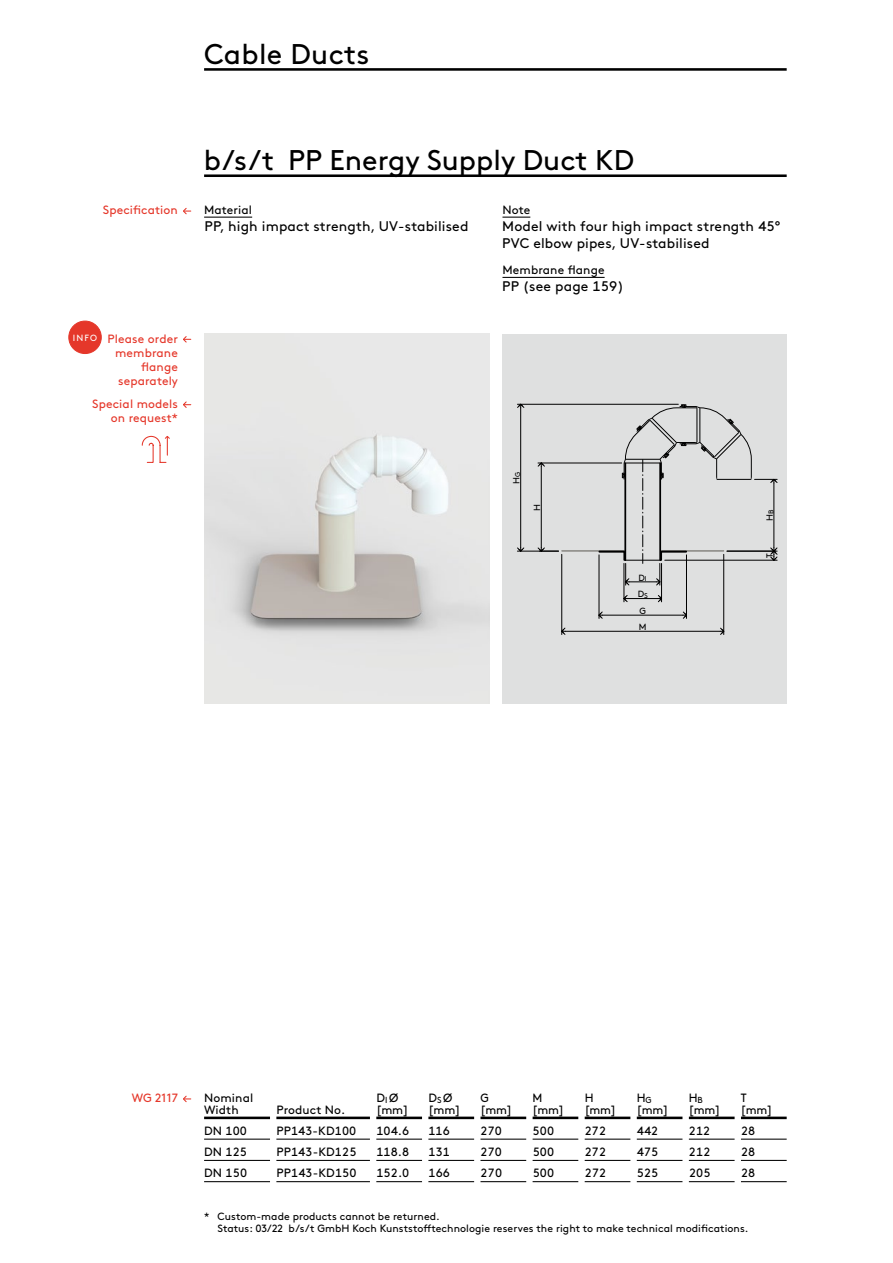
<style>
.page{position:relative;width:893px;height:1263px;background:#fff}
.page>*{position:absolute;margin:0;border:0;box-sizing:border-box;transform-origin:0 0}
.t1{font:28.5px "Brown Pro";color:#000}
.t2{font:13.95px/17.2px "Brown Pro";letter-spacing:.01em;color:#000}
.t3{font:12px/12px "Brown Pro";letter-spacing:.01em;color:#000}
.t4{font:12px/14.2px "Brown Pro";letter-spacing:.01em;color:#e5372a;text-align:right}
.t5{font:12px/12px "Brown Pro";letter-spacing:.01em;color:#000;scale:.96 1}
.t6{font:10.5px/12.8px "Brown Pro";letter-spacing:.005em;color:#000}
.t7{font:9px/16px "Brown Pro";color:#000}
.t8{font:9px "Brown Pro";color:#fff}
.s1{font-size:7.05px}
.s2{color:#fff}
</style>
<div class="page">
<div style="left:502px;top:334px;width:285px;height:369px;background:#dfe0e0"></div>
<hr style="left:599px;top:555px;width:1px;height:63px;background:#000">
<hr style="left:686px;top:555px;width:1px;height:63px;background:#000">
<hr style="left:603px;top:615px;width:80px;height:1px;background:#000">
<svg style="left:599px;top:611px;width:4px;height:8px"></svg>
<svg style="left:683px;top:612px;width:4px;height:7px"></svg>
<hr style="left:561px;top:554px;width:1px;height:80px;background:#000">
<hr style="left:723px;top:554px;width:1px;height:80px;background:#000">
<hr style="left:565px;top:631px;width:155px;height:1px;background:#000">
<svg style="left:561px;top:628px;width:4px;height:7px"></svg>
<svg style="left:720px;top:628px;width:4px;height:7px"></svg>
<hr style="left:517px;top:551px;width:41px;height:1px;background:#000">
<hr style="left:517px;top:404px;width:161px;height:1px;background:#000">
<hr style="left:520px;top:408px;width:1px;height:139px;background:#000">
<svg style="left:517px;top:547px;width:7px;height:4px"></svg>
<svg style="left:517px;top:404px;width:7px;height:4px"></svg>
<hr style="left:624px;top:563px;width:1px;height:39px;background:#000">
<hr style="left:661px;top:563px;width:1px;height:39px;background:#000">
<hr style="left:627px;top:598px;width:31px;height:1px;background:#000">
<svg style="left:623px;top:595px;width:5px;height:7px"></svg>
<svg style="left:658px;top:595px;width:4px;height:7px"></svg>
<svg style="left:538px;top:404px;width:239px;height:181px"></svg>
<img style="left:204px;top:334px;width:285px;height:369px">
<hr style="left:204px;top:68px;width:583px;height:3px;background:#000">
<hr style="left:204px;top:217px;width:48px;height:1px;background:#000">
<svg style="left:502px;top:217px;width:28px;height:1px"></svg>
<hr style="left:502px;top:277px;width:103px;height:1px;background:#000">
<svg style="left:183px;top:207px;width:8px;height:8px"></svg>
<svg style="left:183px;top:336px;width:8px;height:7px"></svg>
<svg style="left:183px;top:401px;width:8px;height:7px"></svg>
<svg style="left:141px;top:435px;width:29px;height:28px"></svg>
<div style="left:69px;top:321px;width:32px;height:33px;background:#e5372a;border-radius:50%"></div>
<div style="left:69px;top:321px;width:32px;height:33px;border:1px solid #e5372a;border-radius:50%"></div>
<hr style="left:204px;top:174px;width:583px;height:3px;background:#000">
<hr style="left:204px;top:1116px;width:66px;height:3px;background:#000">
<hr style="left:276px;top:1116px;width:94px;height:3px;background:#000">
<hr style="left:376px;top:1116px;width:46px;height:3px;background:#000">
<hr style="left:428px;top:1116px;width:46px;height:3px;background:#000">
<hr style="left:480px;top:1116px;width:46px;height:3px;background:#000">
<hr style="left:533px;top:1116px;width:45px;height:3px;background:#000">
<hr style="left:585px;top:1116px;width:45px;height:3px;background:#000">
<hr style="left:637px;top:1116px;width:45px;height:3px;background:#000">
<hr style="left:689px;top:1116px;width:46px;height:3px;background:#000">
<hr style="left:741px;top:1116px;width:46px;height:3px;background:#000">
<hr style="left:204px;top:1138px;width:66px;height:2px;background:#000">
<hr style="left:276px;top:1138px;width:94px;height:2px;background:#000">
<hr style="left:376px;top:1138px;width:46px;height:2px;background:#000">
<hr style="left:428px;top:1138px;width:46px;height:2px;background:#000">
<hr style="left:480px;top:1138px;width:46px;height:2px;background:#000">
<hr style="left:533px;top:1138px;width:45px;height:2px;background:#000">
<hr style="left:585px;top:1138px;width:45px;height:2px;background:#000">
<hr style="left:637px;top:1138px;width:45px;height:2px;background:#000">
<hr style="left:689px;top:1138px;width:46px;height:2px;background:#000">
<hr style="left:741px;top:1138px;width:46px;height:2px;background:#000">
<hr style="left:204px;top:1160px;width:66px;height:1px;background:#000">
<hr style="left:276px;top:1160px;width:94px;height:1px;background:#000">
<hr style="left:376px;top:1160px;width:46px;height:1px;background:#000">
<hr style="left:428px;top:1160px;width:46px;height:1px;background:#000">
<hr style="left:480px;top:1160px;width:46px;height:1px;background:#000">
<hr style="left:533px;top:1160px;width:45px;height:1px;background:#000">
<hr style="left:585px;top:1160px;width:45px;height:1px;background:#000">
<hr style="left:637px;top:1160px;width:45px;height:1px;background:#000">
<hr style="left:689px;top:1160px;width:46px;height:1px;background:#000">
<hr style="left:741px;top:1160px;width:46px;height:1px;background:#000">
<hr style="left:204px;top:1181px;width:66px;height:1px;background:#000">
<hr style="left:276px;top:1181px;width:94px;height:1px;background:#000">
<hr style="left:376px;top:1181px;width:46px;height:1px;background:#000">
<hr style="left:428px;top:1181px;width:46px;height:1px;background:#000">
<hr style="left:480px;top:1181px;width:46px;height:1px;background:#000">
<hr style="left:533px;top:1181px;width:45px;height:1px;background:#000">
<hr style="left:585px;top:1181px;width:45px;height:1px;background:#000">
<hr style="left:637px;top:1181px;width:45px;height:1px;background:#000">
<hr style="left:689px;top:1181px;width:46px;height:1px;background:#000">
<hr style="left:741px;top:1181px;width:46px;height:1px;background:#000">
<svg style="left:183px;top:1095px;width:8px;height:8px"></svg>
<h1 class="t1" style="left:204px;top:32px;width:167px">Cable Ducts</h1>
<p class="t4" style="left:103px;top:202px;width:77px">Specification</p>
<p class="t4" style="left:108px;top:330px;width:72px">Please order membrane flange separately</p>
<p class="t4" style="left:92px;top:396px;width:87px">Special models on request*</p>
<p class="t8" style="left:73px;top:331px;width:26px">INFO</p>
<h1 class="t1" style="left:204px;top:139px;width:432px">b/s/t PP Energy Supply Duct KD</h1>
<p class="t3" style="left:204px;top:203px;width:50px">Material</p>
<p class="t2" style="left:205px;top:216px;width:265px">PP, high impact strength, UV-stabilised</p>
<p class="t3" style="left:502px;top:203px;width:29px">Note</p>
<p class="t2" style="left:502px;top:216px;width:280px">Model with four high impact strength 45°<br>PVC elbow pipes, UV-stabilised</p>
<p class="t3" style="left:502px;top:263px;width:104px">Membrane flange</p>
<p class="t2" style="left:502px;top:277px;width:123px">PP (see page 159)</p>
<p class="t7" style="left:508px;top:484px;width:14px;rotate:-90deg">H<span class="s1">G</span></p>
<p class="t7" style="left:528px;top:510px;width:8px;rotate:-90deg">H</p>
<p class="t7" style="left:639px;top:569px;width:10px">D<span class="s1">I</span></p>
<p class="t7" style="left:639px;top:602px;width:9px">G<br>M</p>
<p class="t7" style="left:638px;top:585px;width:12px">D<span class="s1">S</span></p>
<p class="t7" style="left:761px;top:521px;width:13px;rotate:-90deg">H<span class="s1">B</span></p>
<p class="t7" style="left:761px;top:558px;width:6px;rotate:-90deg">T</p>
<p class="t4" style="left:132px;top:1090px;width:48px">WG 2117</p>
<p class="t3" style="left:204px;top:1090px;width:51px">Nominal<br>Width</p>
<p class="t3" style="left:276px;top:1102px;width:70px">Product No.</p>
<p class="t3" style="left:376px;top:1090px;width:34px">D<sub>I</sub>Ø [mm]</p>
<p class="t3" style="left:428px;top:1090px;width:34px">D<sub>S</sub>Ø [mm]</p>
<p class="t5" style="left:480px;top:1090px;width:34px">G [mm]</p>
<p class="t5" style="left:533px;top:1090px;width:34px">M [mm]</p>
<p class="t5" style="left:585px;top:1090px;width:34px">H [mm]</p>
<p class="t5" style="left:637px;top:1090px;width:34px">H<sub>G </sub>[mm]</p>
<p class="t5" style="left:689px;top:1090px;width:34px">H<sub>B </sub>[mm]</p>
<p class="t5" style="left:741px;top:1090px;width:34px">T [mm]</p>
<p class="t3" style="left:204px;top:1124px;width:44px">DN 100</p>
<p class="t3" style="left:276px;top:1124px;width:81px">PP143-KD100</p>
<p class="t3" style="left:376px;top:1124px;width:34px">104.6</p>
<p class="t3" style="left:428px;top:1124px;width:23px">116</p>
<p class="t3" style="left:480px;top:1124px;width:23px">270</p>
<p class="t3" style="left:533px;top:1124px;width:23px">500</p>
<p class="t3" style="left:585px;top:1124px;width:23px">272</p>
<p class="t3" style="left:637px;top:1124px;width:23px">442</p>
<p class="t3" style="left:689px;top:1124px;width:23px">212</p>
<p class="t3" style="left:741px;top:1124px;width:16px">28</p>
<p class="t3" style="left:204px;top:1145px;width:44px">DN 125</p>
<p class="t3" style="left:276px;top:1145px;width:81px">PP143-KD125</p>
<p class="t3" style="left:376px;top:1145px;width:34px">118.8</p>
<p class="t3" style="left:428px;top:1145px;width:23px">131</p>
<p class="t3" style="left:481px;top:1145px;width:23px">270</p>
<p class="t3" style="left:533px;top:1145px;width:23px">500</p>
<p class="t3" style="left:585px;top:1145px;width:23px">272</p>
<p class="t3" style="left:637px;top:1145px;width:23px">475</p>
<p class="t3" style="left:689px;top:1145px;width:23px">212</p>
<p class="t3" style="left:741px;top:1145px;width:16px">28</p>
<p class="t3" style="left:204px;top:1166px;width:44px">DN 150</p>
<p class="t3" style="left:276px;top:1166px;width:81px">PP143-KD150</p>
<p class="t3" style="left:376px;top:1166px;width:34px">152.0</p>
<p class="t3" style="left:428px;top:1166px;width:23px">166</p>
<p class="t3" style="left:481px;top:1166px;width:23px">270</p>
<p class="t3" style="left:533px;top:1166px;width:23px">500</p>
<p class="t3" style="left:585px;top:1166px;width:23px">272</p>
<p class="t3" style="left:637px;top:1166px;width:23px">525</p>
<p class="t3" style="left:689px;top:1166px;width:23px">205</p>
<p class="t3" style="left:741px;top:1166px;width:16px">28</p>
<p class="t6" style="left:218px;top:1209px;width:532px;text-indent:-13px">*<span class="s2">*</span> Custom-made products cannot be returned.<br>Status: 03/22 b/s/t GmbH Koch Kunststofftechnologie reserves the right to make technical modifications.</p>
</div>
